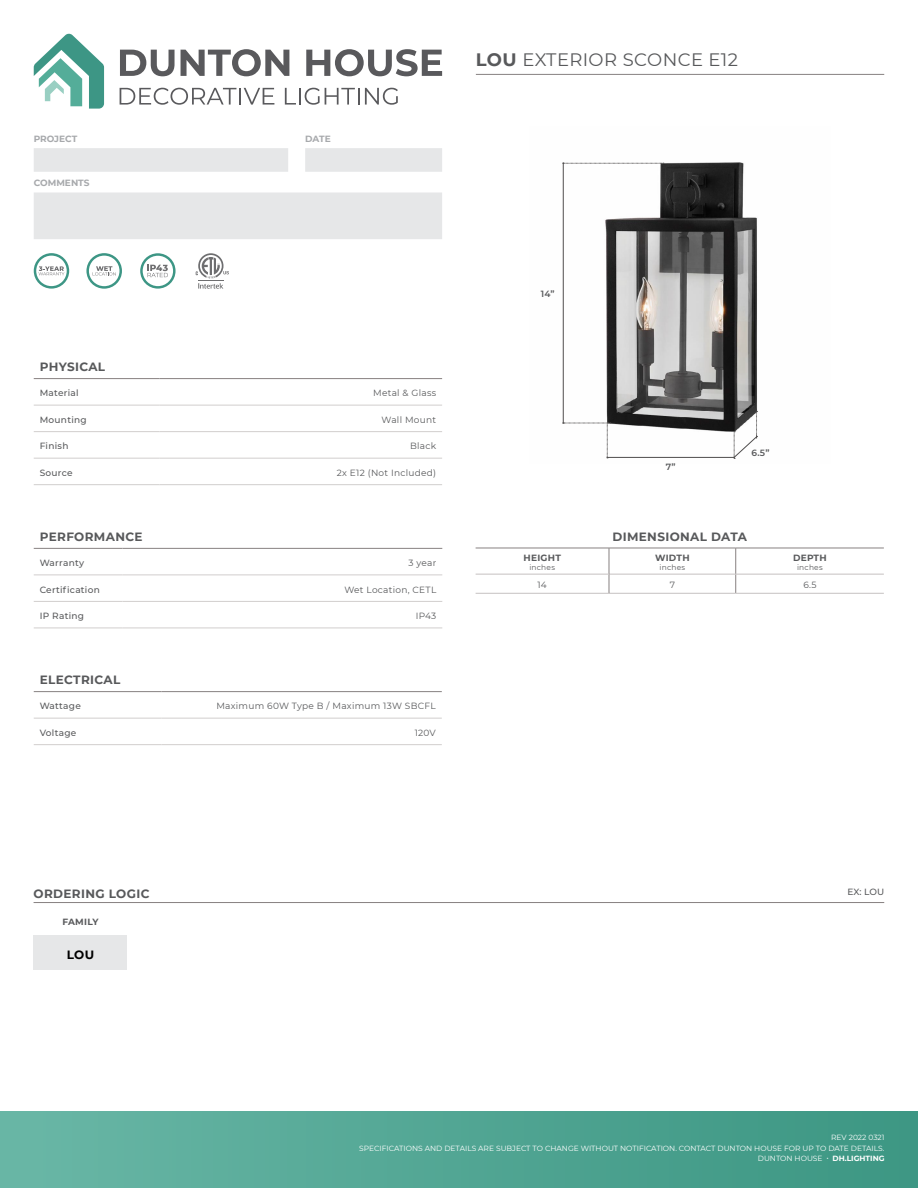
<style>
.page{position:relative;width:918px;height:1188px;background:#fff}
.page>*{position:absolute;margin:0;border:0;box-sizing:border-box;transform-origin:0 0}
.t1{font:18px "Montserrat";letter-spacing:.02em;color:#58595b}
.t2{font:700 12px "Montserrat";letter-spacing:.03em;color:#58595b}
.t3{font:700 12px "Montserrat";color:#000}
.t4{font:9px "Montserrat";letter-spacing:.03em;color:#58595b}
.t5{font:500 9px "Montserrat";letter-spacing:.03em;color:#58595b}
.t6{font:700 9px "Montserrat";letter-spacing:.03em;color:#58595b}
.t7{font:700 9px "Montserrat";color:#a7a9ac}
.t8{font:600 9px "Montserrat";color:#58595b}
.t9{font:7.5px/10.5px "Montserrat";color:#fff;text-align:right}
.t10{font:7.5px "Montserrat";letter-spacing:.03em;color:#58595b}
.s1{font-weight:700}
</style>
<div class="page">
<div style="left:0;top:1111px;width:918px;height:77px;background:linear-gradient(to right,#69b7a6,#3c9682)"></div>
<svg style="left:34px;top:148px;width:408px;height:91px"></svg>
<hr style="left:476px;top:74px;width:408px;height:1px;background:#878181">
<svg style="left:34px;top:33px;width:70px;height:76px"></svg>
<svg style="left:120px;top:50px;width:55px;height:26px"></svg>
<svg style="left:181px;top:49px;width:108px;height:27px"></svg>
<svg style="left:306px;top:49px;width:136px;height:27px"></svg>
<svg style="left:120px;top:88px;width:154px;height:17px"></svg>
<svg style="left:285px;top:88px;width:74px;height:17px"></svg>
<svg style="left:365px;top:88px;width:33px;height:17px"></svg>
<img style="left:562px;top:162px;width:196px;height:297px">
<hr style="left:34px;top:378px;width:126px;height:1px;background:#878181">
<hr style="left:160px;top:378px;width:282px;height:1px;background:#878181">
<hr style="left:34px;top:405px;width:126px;height:1px;background:#d1cecd">
<hr style="left:160px;top:405px;width:282px;height:1px;background:#d1cecd">
<hr style="left:34px;top:431px;width:126px;height:1px;background:#d1cecd">
<hr style="left:160px;top:431px;width:282px;height:1px;background:#d1cecd">
<hr style="left:34px;top:458px;width:126px;height:1px;background:#d1cecd">
<hr style="left:160px;top:458px;width:282px;height:1px;background:#d1cecd">
<hr style="left:34px;top:484px;width:126px;height:1px;background:#d1cecd">
<hr style="left:160px;top:484px;width:282px;height:1px;background:#d1cecd">
<hr style="left:34px;top:744px;width:128px;height:1px;background:#d1cecd">
<hr style="left:162px;top:744px;width:280px;height:1px;background:#d1cecd">
<hr style="left:34px;top:691px;width:128px;height:1px;background:#878181">
<hr style="left:162px;top:691px;width:280px;height:1px;background:#878181">
<hr style="left:34px;top:718px;width:128px;height:1px;background:#d1cecd">
<hr style="left:162px;top:718px;width:280px;height:1px;background:#d1cecd">
<hr style="left:34px;top:548px;width:89px;height:1px;background:#878181">
<hr style="left:123px;top:548px;width:319px;height:1px;background:#878181">
<hr style="left:34px;top:575px;width:89px;height:1px;background:#d1cecd">
<hr style="left:123px;top:575px;width:319px;height:1px;background:#d1cecd">
<hr style="left:34px;top:601px;width:89px;height:1px;background:#d1cecd">
<hr style="left:123px;top:601px;width:319px;height:1px;background:#d1cecd">
<hr style="left:34px;top:628px;width:89px;height:1px;background:#d1cecd">
<hr style="left:123px;top:628px;width:319px;height:1px;background:#d1cecd">
<hr style="left:609px;top:548px;width:127px;height:1px;background:#878181">
<hr style="left:736px;top:548px;width:148px;height:1px;background:#878181">
<svg style="left:735px;top:548px;width:1px;height:45px"></svg>
<hr style="left:609px;top:574px;width:127px;height:1px;background:#c5c1c1">
<hr style="left:736px;top:574px;width:148px;height:1px;background:#c5c1c1">
<hr style="left:609px;top:593px;width:127px;height:1px;background:#c5c1c1">
<hr style="left:736px;top:593px;width:148px;height:1px;background:#c5c1c1">
<hr style="left:476px;top:548px;width:133px;height:1px;background:#878181">
<svg style="left:609px;top:548px;width:1px;height:45px"></svg>
<hr style="left:476px;top:574px;width:133px;height:1px;background:#c5c1c1">
<hr style="left:476px;top:593px;width:133px;height:1px;background:#c5c1c1">
<svg style="left:196px;top:253px;width:33px;height:36px"></svg>
<svg style="left:34px;top:253px;width:35px;height:36px"></svg>
<svg style="left:140px;top:253px;width:36px;height:36px"></svg>
<svg style="left:86px;top:253px;width:36px;height:36px"></svg>
<div style="left:34px;top:935px;width:93px;height:35px;background:#e6e7e8"></div>
<hr style="left:34px;top:902px;width:850px;height:1px;background:#878181">
<hr style="left:563px;top:163px;width:1px;height:260px;background:#4f4d4d">
<svg style="left:562px;top:163px;width:102px;height:1px"></svg>
<hr style="left:607px;top:457px;width:127px;height:1px;background:#4f4d4d">
<svg style="left:734px;top:411px;width:24px;height:48px"></svg>
<svg style="left:562px;top:423px;width:49px;height:36px"></svg>
<p class="t7" style="left:34px;top:132px;width:45px">PROJECT</p>
<p class="t7" style="left:305px;top:132px;width:27px">DATE</p>
<p class="t7" style="left:34px;top:177px;width:57px">COMMENTS</p>
<h1 class="t1" style="left:476px;top:47px;width:264px"><span class="s1">LOU</span> EXTERIOR SCONCE E12</h1>
<h2 class="t2" style="left:40px;top:358px;width:67px">PHYSICAL</h2>
<p class="t5" style="left:40px;top:387px;width:40px">Material</p>
<p class="t4" style="left:373px;top:387px;width:64px">Metal &amp; Glass</p>
<p class="t5" style="left:40px;top:413px;width:49px">Mounting</p>
<p class="t4" style="left:382px;top:413px;width:56px">Wall Mount</p>
<p class="t5" style="left:40px;top:440px;width:30px">Finish</p>
<p class="t4" style="left:410px;top:440px;width:28px">Black</p>
<p class="t5" style="left:40px;top:466px;width:34px">Source</p>
<p class="t4" style="left:337px;top:466px;width:101px">2x E12 (Not Included)</p>
<h2 class="t2" style="left:40px;top:528px;width:104px">PERFORMANCE</h2>
<p class="t5" style="left:40px;top:557px;width:46px">Warranty</p>
<p class="t4" style="left:409px;top:557px;width:29px">3 year</p>
<p class="t5" style="left:40px;top:583px;width:62px">Certification</p>
<p class="t4" style="left:344px;top:583px;width:93px">Wet Location, CETL</p>
<p class="t5" style="left:40px;top:610px;width:46px">IP Rating</p>
<p class="t4" style="left:416px;top:610px;width:22px">IP43</p>
<h2 class="t2" style="left:40px;top:671px;width:82px">ELECTRICAL</h2>
<p class="t5" style="left:40px;top:700px;width:43px">Wattage</p>
<p class="t4" style="left:216px;top:700px;width:221px">Maximum 60W Type B / Maximum 13W SBCFL</p>
<p class="t5" style="left:40px;top:726px;width:38px">Voltage</p>
<p class="t4" style="left:415px;top:726px;width:23px">120V</p>
<p class="t8" style="left:541px;top:288px;width:16px">14”</p>
<p class="t6" style="left:524px;top:551px;width:39px">HEIGHT</p>
<p class="t10" style="left:529px;top:562px;width:27px">inches</p>
<p class="t8" style="left:666px;top:461px;width:12px">7”</p>
<p class="t8" style="left:751px;top:447px;width:20px">6.5”</p>
<h2 class="t2" style="left:613px;top:528px;width:136px">DIMENSIONAL DATA</h2>
<p class="t6" style="left:655px;top:551px;width:36px">WIDTH</p>
<p class="t10" style="left:660px;top:562px;width:27px">inches</p>
<p class="t6" style="left:793px;top:551px;width:35px">DEPTH</p>
<p class="t10" style="left:797px;top:562px;width:27px">inches</p>
<p class="t4" style="left:537px;top:579px;width:11px">14</p>
<p class="t4" style="left:670px;top:579px;width:7px">7</p>
<p class="t4" style="left:803px;top:579px;width:15px">6.5</p>
<h2 class="t2" style="left:34px;top:885px;width:117px">ORDERING LOGIC</h2>
<p class="t5" style="left:847px;top:885px;width:38px">EX: LOU</p>
<p class="t6" style="left:62px;top:915px;width:38px">FAMILY</p>
<h2 class="t3" style="left:67px;top:946px;width:29px">LOU</h2>
<p class="t9" style="left:359px;top:1132px;width:527px">REV 2022 0321<br>SPECIFICATIONS AND DETAILS ARE SUBJECT TO CHANGE WITHOUT NOTIFICATION. CONTACT DUNTON HOUSE FOR UP TO DATE DETAILS.<br>DUNTON HOUSE • <span class="s1">DH.LIGHTING</span></p>
</div>
